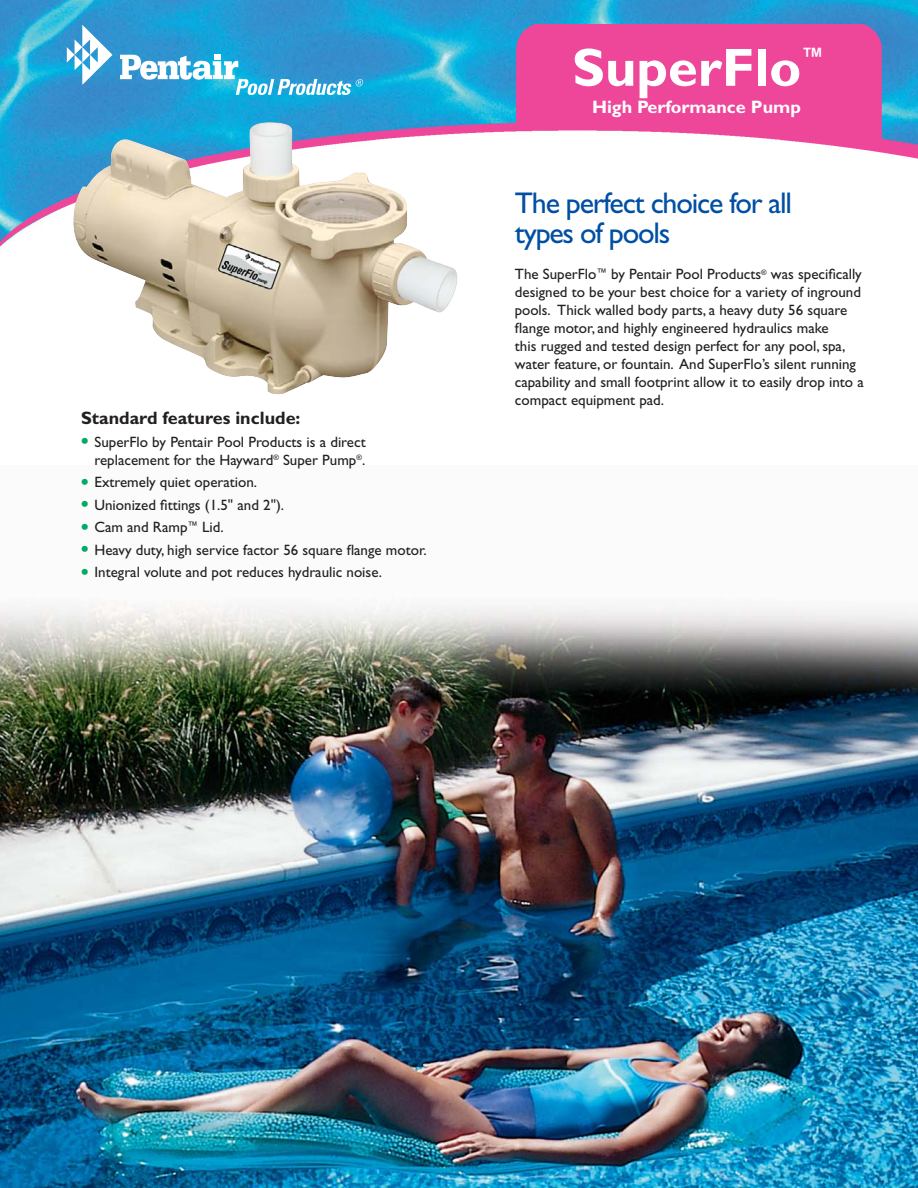
<style>
.page{position:relative;width:918px;height:1188px;background:#fff}
.page>*{position:absolute;margin:0;border:0;box-sizing:border-box;transform-origin:0 0}
.t1{font:700 54px "Gill Sans Std";color:#fff}
.t2{font:30px/30px "Gill Sans Std";letter-spacing:-.04em;color:#004fa3}
.t3{font:700 22.8px "Gill Sans Std";color:#fff}
.t4{font:700 18px "Gill Sans Std";color:#231f20}
.t5{font:700 18px "Gill Sans Std";color:#fff}
.t6{font:15px/18px "Gill Sans Std";color:#231f20}
.s1{font-weight:700;font-size:21px;color:#00ab66}
</style>
<div class="page">
<img style="left:0;top:601px;width:918px;height:587px">
<img style="left:0;top:0;width:918px;height:24px">
<img style="left:0;top:24px;width:918px;height:223px">
<img style="left:73px;top:122px;width:386px;height:273px">
<svg style="left:67px;top:25px;width:46px;height:60px"></svg>
<svg style="left:120px;top:54px;width:243px;height:41px"></svg>
<p class="t4" style="left:81px;top:411px;width:221px">Standard features include:</p>
<p class="t6" style="left:81px;top:434px;width:286px;text-align:right"><span class="s1">•</span> SuperFlo by Pentair Pool Products is a direct replacement for the Hayward<sup>®</sup> Super Pump<sup>®</sup>.</p>
<p class="t6" style="left:81px;top:474px;width:178px"><span class="s1">•</span> Extremely quiet operation.</p>
<p class="t6" style="left:81px;top:497px;width:205px"><span class="s1">•</span> Unionized fittings (1.5" and 2").</p>
<p class="t6" style="left:81px;top:519px;width:144px"><span class="s1">•</span> Cam and Ramp<sup>™</sup> Lid.</p>
<p class="t6" style="left:81px;top:542px;width:347px"><span class="s1">•</span> Heavy duty, high service factor 56 square flange motor.</p>
<p class="t6" style="left:81px;top:564px;width:303px"><span class="s1">•</span> Integral volute and pot reduces hydraulic noise.</p>
<h1 class="t1" style="left:572px;top:47px;width:230px">SuperFlo</h1>
<h3 class="t3" style="left:801px;top:48px;width:24px">™</h3>
<p class="t5" style="left:592px;top:100px;width:210px">High Performance Pump</p>
<h2 class="t2" style="left:515px;top:191px;width:279px">The perfect choice for all types of pools</h2>
<p class="t6" style="left:515px;top:267px;width:350px">The SuperFlo<sup>™</sup> by Pentair Pool Products<sup>®</sup> was specifically designed to be your best choice for a variety of inground pools. Thick walled body parts, a heavy duty 56 square flange motor, and highly engineered hydraulics make<br>this rugged and tested design perfect for any pool, spa, water feature, or fountain. And SuperFlo’s silent running capability and small footprint allow it to easily drop into a compact equipment pad.</p>
</div>
